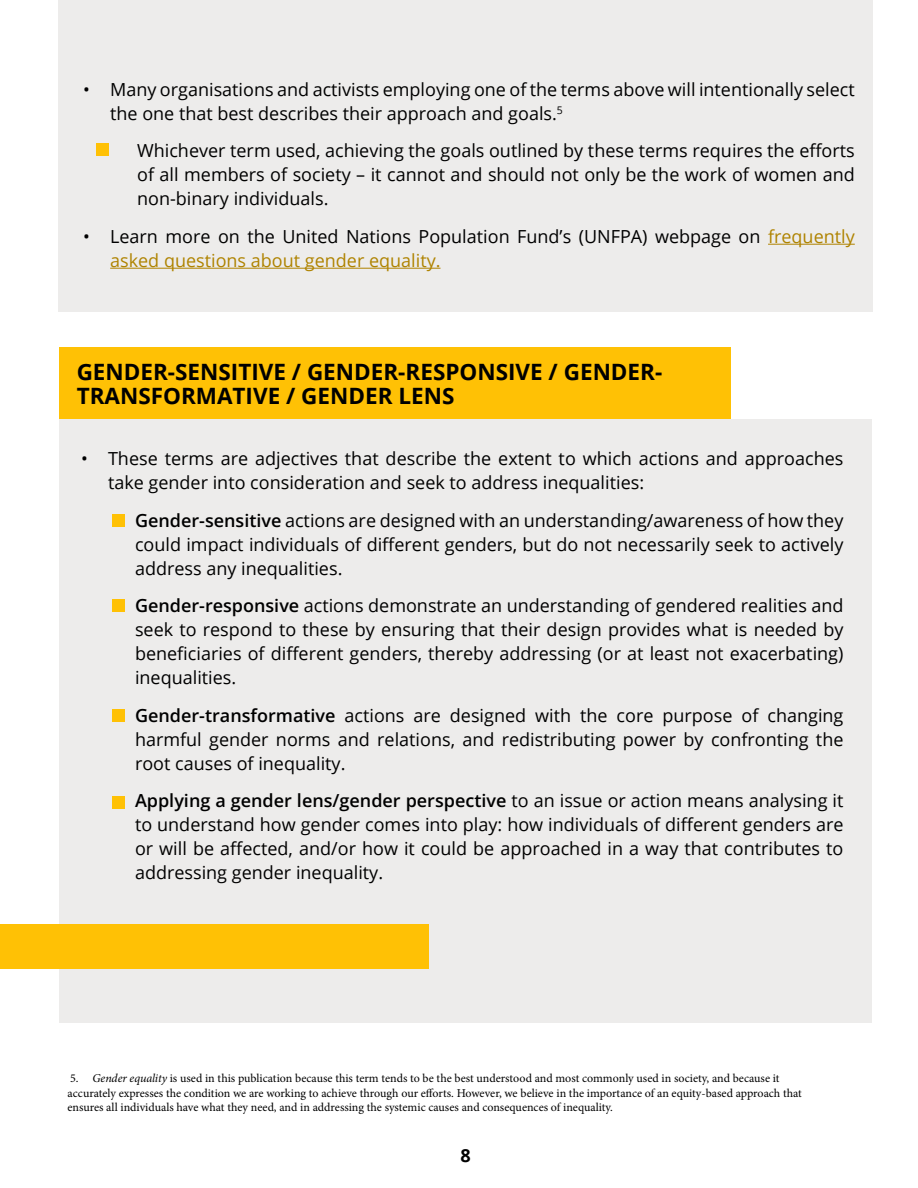
<style>
.page{position:relative;width:918px;height:1188px;background:#fff}
.page>*{position:absolute;margin:0;border:0;box-sizing:border-box;transform-origin:0 0}
.t1{font:700 22.5px/24px "Open Sans";color:#000}
.t2{font:18px/24px "Open Sans";color:#000;text-align:justify}
.t3{font:700 18px "Open Sans";color:#000}
.t4{font:12px/14.4px "Minion Pro";color:#000}
.s1{color:#af8300}
.s2{font-weight:600}
.s3{font-style:italic}
</style>
<div class="page">
<div style="left:58px;top:0;width:815px;height:311px;background:#edeceb"></div>
<hr style="left:768px;top:244px;width:87px;height:1px;background:#af8300">
<hr style="left:110px;top:268px;width:331px;height:1px;background:#af8300">
<div style="left:96px;top:143px;width:13px;height:13px;background:#ffc105"></div>
<div style="left:59px;top:419px;width:813px;height:604px;background:#edeceb"></div>
<div style="left:59px;top:348px;width:672px;height:71px;background:#ffc105"></div>
<div style="left:113px;top:514px;width:12px;height:13px;background:#ffc105"></div>
<div style="left:113px;top:599px;width:12px;height:13px;background:#ffc105"></div>
<div style="left:113px;top:710px;width:12px;height:12px;background:#ffc105"></div>
<div style="left:113px;top:796px;width:12px;height:13px;background:#ffc105"></div>
<div style="left:0;top:924px;width:428px;height:45px;background:#ffc105"></div>
<p class="t2" style="left:110px;top:77px;width:746px;text-indent:-27px">• Many organisations and activists employing one of the terms above will intentionally select the one that best describes their approach and goals.<sup>5</sup></p>
<p class="t2" style="left:137px;top:138px;width:719px">Whichever term used, achieving the goals outlined by these terms requires the efforts of all members of society – it cannot and should not only be the work of women and non-binary individuals.</p>
<p class="t2" style="left:110px;top:224px;width:746px;text-indent:-27px">• Learn more on the United Nations Population Fund’s (UNFPA) webpage on <span class="s1">frequently asked questions about gender equality.</span></p>
<p class="t1" style="left:77px;top:359px;width:587px">GENDER-SENSITIVE / GENDER-RESPONSIVE / GENDER-<br>TRANSFORMATIVE / GENDER LENS</p>
<p class="t2" style="left:108px;top:446px;width:737px;text-indent:-27px">• These terms are adjectives that describe the extent to which actions and approaches take gender into consideration and seek to address inequalities:</p>
<p class="t2" style="left:135px;top:508px;width:710px"><span class="s2">Gender-sensitive</span> actions are designed with an understanding/awareness of how they could impact individuals of different genders, but do not necessarily seek to actively address any inequalities.</p>
<p class="t2" style="left:135px;top:593px;width:710px"><span class="s2">Gender-responsive</span> actions demonstrate an understanding of gendered realities and seek to respond to these by ensuring that their design provides what is needed by beneficiaries of different genders, thereby addressing (or at least not exacerbating) inequalities.</p>
<p class="t2" style="left:135px;top:703px;width:710px"><span class="s2">Gender-transformative</span> actions are designed with the core purpose of changing harmful gender norms and relations, and redistributing power by confronting the root causes of inequality.</p>
<p class="t2" style="left:135px;top:788px;width:710px"><span class="s2">Applying a gender lens/gender perspective</span> to an issue or action means analysing it to understand how gender comes into play: how individuals of different genders are or will be affected, and/or how it could be approached in a way that contributes to addressing gender inequality.</p>
<p class="t4" style="left:68px;top:1071px;width:736px">5. <span class="s3">Gender equality</span> is used in this publication because this term tends to be the best understood and most commonly used in society, and because it accurately expresses the condition we are working to achieve through our efforts. However, we believe in the importance of an equity-based approach that ensures all individuals have what they need, and in addressing the systemic causes and consequences of inequality.</p>
<p class="t3" style="left:461px;top:1143px;width:12px">8</p>
</div>
